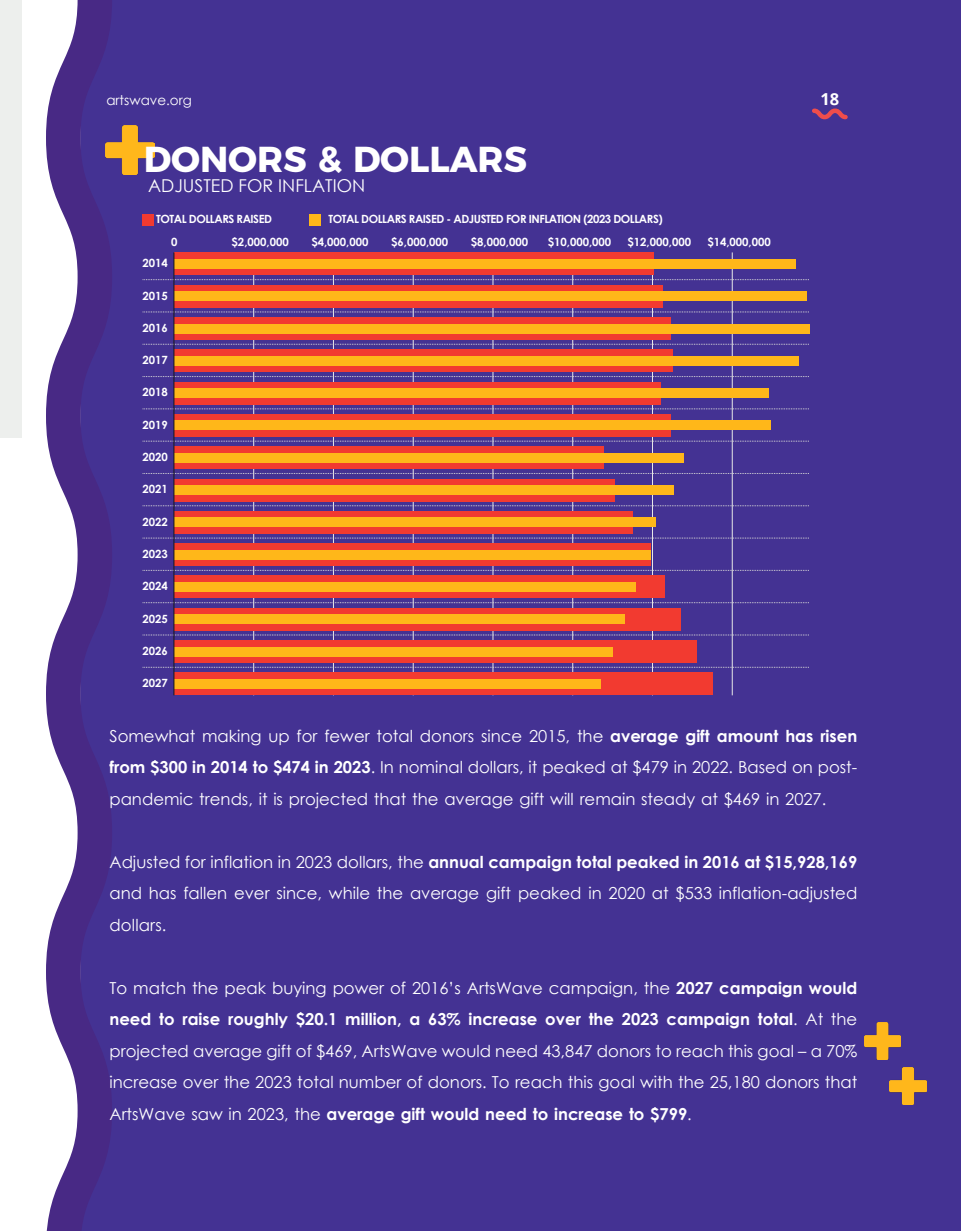
<style>
.page{position:relative;width:961px;height:1231px;background:#fff}
.page>*{position:absolute;margin:0;border:0;box-sizing:border-box;transform-origin:0 0}
.Headline{font:700 36px "Montserrat";color:#fff}
.Headline-2{font:17.7px "Century Gothic";color:#fff}
.Body_Text{font:16.5px/31.5px "Century Gothic";color:#fff;text-align:justify}
.t1{font:700 16.5px "Open Sans";color:#fff}
.t2{font:13.5px "Century Gothic";color:#fff}
.t3{font:700 11.4px "Century Gothic";color:#fff}
.t4{font:700 11.4px "Century Gothic";letter-spacing:-.04em;color:#fff}
.s1{font-weight:700}
</style>
<div class="page">
<div style="left:0;top:0;width:21px;height:437px;background:#edefed"></div>
<div style="left:129px;top:0;width:832px;height:1231px;background:#443293"></div>
<svg style="left:46px;top:0;width:83px;height:1231px"></svg>
<img style="left:105px;top:126px;width:50px;height:49px">
<img style="left:864px;top:1022px;width:36px;height:37px">
<img style="left:889px;top:1067px;width:37px;height:37px">
<hr style="left:253px;top:252px;width:1px;height:443px;background:#e7e7e7">
<hr style="left:333px;top:252px;width:1px;height:443px;background:#e7e7e7">
<hr style="left:413px;top:252px;width:1px;height:443px;background:#e7e7e7">
<hr style="left:492px;top:252px;width:1px;height:443px;background:#e7e7e7">
<hr style="left:572px;top:252px;width:1px;height:443px;background:#e7e7e7">
<hr style="left:652px;top:252px;width:1px;height:443px;background:#e7e7e7">
<hr style="left:731px;top:252px;width:1px;height:443px;background:#e7e7e7">
<div style="left:174px;top:252px;width:479px;height:23px;background:#f23a30"></div>
<div style="left:174px;top:259px;width:621px;height:9px;background:#ffb719"></div>
<svg style="left:143px;top:279px;width:666px;height:1px"></svg>
<div style="left:174px;top:285px;width:488px;height:23px;background:#f23a30"></div>
<div style="left:174px;top:292px;width:632px;height:9px;background:#ffb719"></div>
<svg style="left:143px;top:311px;width:666px;height:1px"></svg>
<div style="left:174px;top:317px;width:496px;height:23px;background:#f23a30"></div>
<div style="left:174px;top:324px;width:635px;height:9px;background:#ffb719"></div>
<svg style="left:143px;top:344px;width:666px;height:1px"></svg>
<div style="left:174px;top:349px;width:498px;height:23px;background:#f23a30"></div>
<div style="left:174px;top:356px;width:624px;height:9px;background:#ffb719"></div>
<svg style="left:143px;top:376px;width:666px;height:1px"></svg>
<div style="left:174px;top:382px;width:486px;height:22px;background:#f23a30"></div>
<div style="left:174px;top:388px;width:594px;height:10px;background:#ffb719"></div>
<svg style="left:143px;top:408px;width:666px;height:1px"></svg>
<div style="left:174px;top:414px;width:496px;height:23px;background:#f23a30"></div>
<div style="left:174px;top:421px;width:596px;height:9px;background:#ffb719"></div>
<svg style="left:143px;top:441px;width:666px;height:1px"></svg>
<div style="left:174px;top:446px;width:429px;height:23px;background:#f23a30"></div>
<div style="left:174px;top:453px;width:509px;height:9px;background:#ffb719"></div>
<svg style="left:143px;top:473px;width:666px;height:1px"></svg>
<div style="left:174px;top:478px;width:440px;height:23px;background:#f23a30"></div>
<div style="left:174px;top:485px;width:499px;height:9px;background:#ffb719"></div>
<svg style="left:143px;top:505px;width:666px;height:1px"></svg>
<div style="left:174px;top:511px;width:458px;height:23px;background:#f23a30"></div>
<div style="left:174px;top:518px;width:481px;height:9px;background:#ffb719"></div>
<svg style="left:143px;top:537px;width:666px;height:1px"></svg>
<div style="left:174px;top:543px;width:476px;height:23px;background:#f23a30"></div>
<div style="left:174px;top:550px;width:476px;height:9px;background:#ffb719"></div>
<svg style="left:143px;top:570px;width:666px;height:1px"></svg>
<div style="left:174px;top:575px;width:490px;height:23px;background:#f23a30"></div>
<div style="left:174px;top:582px;width:462px;height:9px;background:#ffb719"></div>
<svg style="left:143px;top:602px;width:666px;height:1px"></svg>
<div style="left:174px;top:608px;width:506px;height:23px;background:#f23a30"></div>
<div style="left:174px;top:614px;width:450px;height:10px;background:#ffb719"></div>
<svg style="left:143px;top:634px;width:666px;height:1px"></svg>
<div style="left:174px;top:640px;width:522px;height:23px;background:#f23a30"></div>
<div style="left:174px;top:647px;width:438px;height:9px;background:#ffb719"></div>
<svg style="left:143px;top:667px;width:666px;height:1px"></svg>
<div style="left:174px;top:672px;width:538px;height:23px;background:#f23a30"></div>
<div style="left:174px;top:679px;width:426px;height:9px;background:#ffb719"></div>
<hr style="left:173px;top:252px;width:1px;height:443px;background:#181818">
<div style="left:142px;top:214px;width:12px;height:12px;background:#f23a30"></div>
<div style="left:309px;top:214px;width:12px;height:12px;background:#ffb719"></div>
<svg style="left:809px;top:106px;width:41px;height:16px"></svg>
<p class="t2" style="left:106px;top:91px;width:87px">artswave.org</p>
<p class="t1" style="left:820px;top:87px;width:21px">18</p>
<p class="Headline" style="left:144px;top:130px;width:384px">DONORS &amp; DOLLARS</p>
<p class="Headline-2" style="left:148px;top:173px;width:219px">ADJUSTED FOR INFLATION</p>
<p class="t4" style="left:156px;top:210px;width:117px">TOTAL DOLLARS RAISED</p>
<p class="t3" style="left:143px;top:254px;width:27px">2014</p>
<p class="t3" style="left:143px;top:287px;width:27px">2015</p>
<p class="t3" style="left:143px;top:319px;width:27px">2016</p>
<p class="t3" style="left:143px;top:351px;width:27px">2017</p>
<p class="t3" style="left:143px;top:384px;width:27px">2018</p>
<p class="t3" style="left:143px;top:416px;width:27px">2019</p>
<p class="t3" style="left:143px;top:448px;width:27px">2020</p>
<p class="t3" style="left:143px;top:480px;width:27px">2021</p>
<p class="t3" style="left:143px;top:513px;width:27px">2022</p>
<p class="t3" style="left:143px;top:545px;width:27px">2023</p>
<p class="t3" style="left:143px;top:577px;width:27px">2024</p>
<p class="t3" style="left:143px;top:610px;width:27px">2025</p>
<p class="t3" style="left:143px;top:642px;width:27px">2026</p>
<p class="t3" style="left:143px;top:674px;width:27px">2027</p>
<p class="t4" style="left:328px;top:210px;width:336px">TOTAL DOLLARS RAISED - ADJUSTED FOR INFLATION (2023 DOLLARS)</p>
<p class="t3" style="left:171px;top:233px;width:8px">0</p>
<p class="t3" style="left:232px;top:233px;width:59px">$2,000,000</p>
<p class="t3" style="left:311px;top:233px;width:59px">$4,000,000</p>
<p class="t3" style="left:391px;top:233px;width:59px">$6,000,000</p>
<p class="t3" style="left:471px;top:233px;width:59px">$8,000,000</p>
<p class="t3" style="left:548px;top:233px;width:65px">$10,000,000</p>
<p class="t3" style="left:627px;top:233px;width:65px">$12,000,000</p>
<p class="t3" style="left:707px;top:233px;width:65px">$14,000,000</p>
<p class="Body_Text" style="left:109px;top:719px;width:749px">Somewhat making up for fewer total donors since 2015, the <span class="s1">average gift amount has risen from $300 in 2014 to $474 in 2023</span>. In nominal dollars, it peaked at $479 in 2022. Based on post&shy;pandemic trends, it is projected that the average gift will remain steady at $469 in 2027.</p>
<p class="Body_Text" style="left:109px;top:845px;width:749px">Adjusted for inflation in 2023 dollars, the <span class="s1">annual campaign total peaked in 2016 at $15,928,169 </span>and has fallen ever since, while the average gift peaked in 2020 at $533 inflation-adjusted dollars.</p>
<p class="Body_Text" style="left:109px;top:971px;width:749px">To match the peak buying power of 2016’s ArtsWave campaign, the <span class="s1">2027 campaign would need to raise roughly $20.1 million, a 63% increase over the 2023 campaign total</span>. At the projected average gift of $469, ArtsWave would need 43,847 donors to reach this goal – a 70% increase over the 2023 total number of donors. To reach this goal with the 25,180 donors that ArtsWave saw in 2023, the <span class="s1">average gift would need to increase to $799</span>.</p>
</div>
